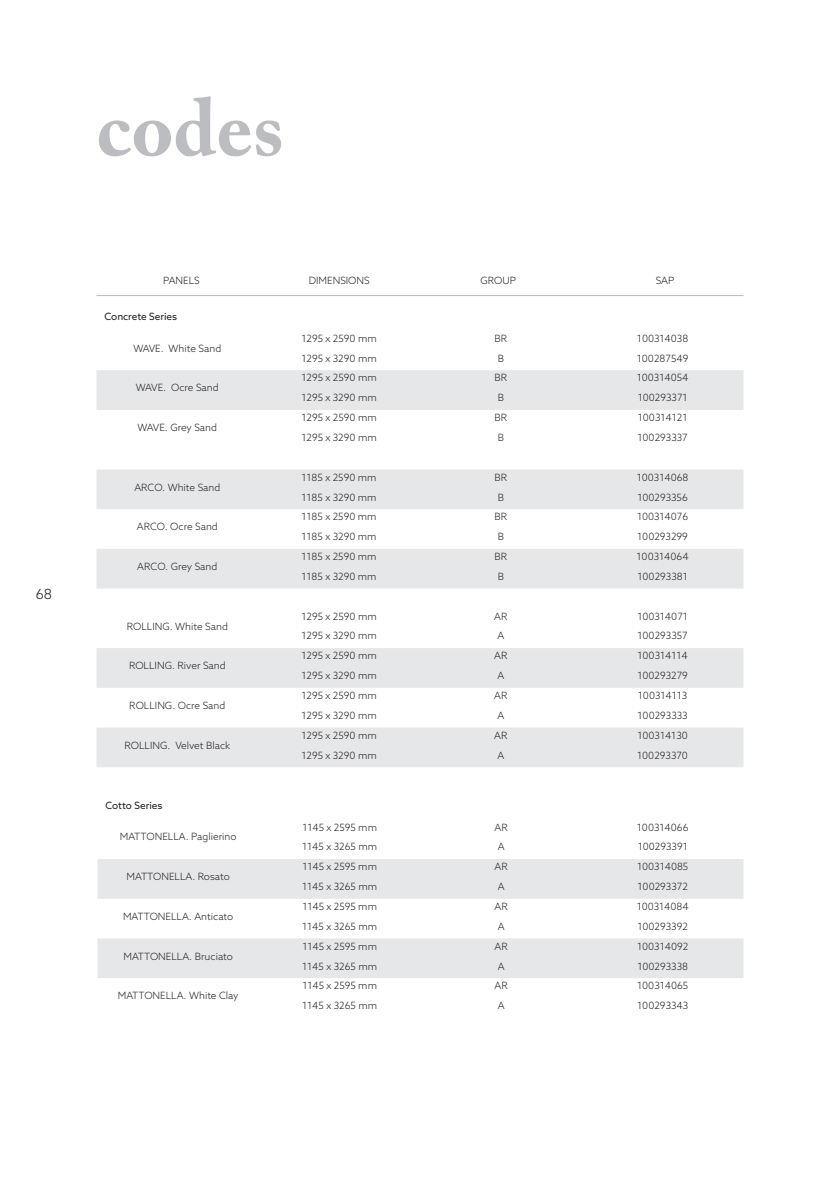
<style>
.page{position:relative;width:840px;height:1191px;background:#fff}
.page>*{position:absolute;margin:0;border:0;box-sizing:border-box;transform-origin:0 0}
.t1{font:700 80px "Adobe Caslon Pro";color:#bcbdc0}
.t2{font:300 14px "Azo Sans";color:#231f20}
.t3{font:300 10px "Azo Sans";color:#231f20}
.t4{font:10px "Azo Sans W01";color:#231f20}
</style>
<div class="page">
<hr style="left:96px;top:295px;width:647px;height:1px;background:#bcbdc0">
<svg style="left:96px;top:370px;width:647px;height:397px"></svg>
<svg style="left:97px;top:859px;width:646px;height:119px;fill:#e6e7e9"></svg>
<h1 class="t1" style="left:96px;top:81px;width:189px">codes</h1>
<h2 class="t2" style="left:36px;top:584px;width:18px">68</h2>
<p class="t3" style="left:163px;top:274px;width:38px">PANELS</p>
<p class="t3" style="left:308px;top:274px;width:62px">DIMENSIONS</p>
<p class="t3" style="left:480px;top:274px;width:37px">GROUP</p>
<p class="t3" style="left:655px;top:274px;width:20px">SAP</p>
<p class="t4" style="left:104px;top:310px;width:74px">Concrete Series</p>
<p class="t3" style="left:133px;top:341px;width:89px">WAVE. White Sand</p>
<p class="t3" style="left:301px;top:332px;width:77px">1295 x 2590 mm</p>
<p class="t3" style="left:494px;top:332px;width:14px">BR</p>
<p class="t3" style="left:636px;top:332px;width:53px">100314038</p>
<p class="t3" style="left:301px;top:351px;width:77px">1295 x 3290 mm</p>
<p class="t3" style="left:497px;top:351px;width:8px">B</p>
<p class="t3" style="left:636px;top:351px;width:53px">100287549</p>
<p class="t3" style="left:136px;top:381px;width:84px">WAVE. Ocre Sand</p>
<p class="t3" style="left:137px;top:421px;width:81px">WAVE. Grey Sand</p>
<p class="t3" style="left:134px;top:480px;width:87px">ARCO. White Sand</p>
<p class="t3" style="left:137px;top:520px;width:82px">ARCO. Ocre Sand</p>
<p class="t3" style="left:137px;top:560px;width:82px">ARCO. Grey Sand</p>
<p class="t3" style="left:127px;top:619px;width:103px">ROLLING. White Sand</p>
<p class="t3" style="left:129px;top:659px;width:98px">ROLLING. River Sand</p>
<p class="t3" style="left:129px;top:699px;width:98px">ROLLING. Ocre Sand</p>
<p class="t3" style="left:124px;top:738px;width:107px">ROLLING. Velvet Black</p>
<p class="t4" style="left:105px;top:799px;width:59px">Cotto Series</p>
<p class="t3" style="left:120px;top:830px;width:118px">MATTONELLA. Paglierino</p>
<p class="t3" style="left:126px;top:870px;width:105px">MATTONELLA. Rosato</p>
<p class="t3" style="left:123px;top:909px;width:112px">MATTONELLA. Anticato</p>
<p class="t3" style="left:123px;top:949px;width:111px">MATTONELLA. Bruciato</p>
<p class="t3" style="left:118px;top:989px;width:122px">MATTONELLA. White Clay</p>
<p class="t3" style="left:301px;top:371px;width:77px">1295 x 2590 mm</p>
<p class="t3" style="left:494px;top:371px;width:14px">BR</p>
<p class="t3" style="left:636px;top:371px;width:53px">100314054</p>
<p class="t3" style="left:301px;top:391px;width:77px">1295 x 3290 mm</p>
<p class="t3" style="left:497px;top:391px;width:8px">B</p>
<p class="t3" style="left:637px;top:391px;width:51px">100293371</p>
<p class="t3" style="left:301px;top:411px;width:77px">1295 x 2590 mm</p>
<p class="t3" style="left:494px;top:411px;width:14px">BR</p>
<p class="t3" style="left:637px;top:411px;width:51px">100314121</p>
<p class="t3" style="left:301px;top:431px;width:77px">1295 x 3290 mm</p>
<p class="t3" style="left:497px;top:431px;width:8px">B</p>
<p class="t3" style="left:637px;top:431px;width:52px">100293337</p>
<p class="t3" style="left:301px;top:470px;width:76px">1185 x 2590 mm</p>
<p class="t3" style="left:494px;top:470px;width:14px">BR</p>
<p class="t3" style="left:636px;top:470px;width:53px">100314068</p>
<p class="t3" style="left:301px;top:490px;width:76px">1185 x 3290 mm</p>
<p class="t3" style="left:497px;top:490px;width:8px">B</p>
<p class="t3" style="left:637px;top:490px;width:52px">100293356</p>
<p class="t3" style="left:301px;top:510px;width:76px">1185 x 2590 mm</p>
<p class="t3" style="left:494px;top:510px;width:14px">BR</p>
<p class="t3" style="left:636px;top:510px;width:53px">100314076</p>
<p class="t3" style="left:301px;top:530px;width:76px">1185 x 3290 mm</p>
<p class="t3" style="left:497px;top:530px;width:8px">B</p>
<p class="t3" style="left:637px;top:530px;width:52px">100293299</p>
<p class="t3" style="left:301px;top:550px;width:76px">1185 x 2590 mm</p>
<p class="t3" style="left:494px;top:550px;width:14px">BR</p>
<p class="t3" style="left:636px;top:550px;width:53px">100314064</p>
<p class="t3" style="left:301px;top:570px;width:76px">1185 x 3290 mm</p>
<p class="t3" style="left:497px;top:570px;width:8px">B</p>
<p class="t3" style="left:637px;top:570px;width:52px">100293381</p>
<p class="t3" style="left:301px;top:609px;width:77px">1295 x 2590 mm</p>
<p class="t3" style="left:494px;top:609px;width:15px">AR</p>
<p class="t3" style="left:637px;top:609px;width:52px">100314071</p>
<p class="t3" style="left:301px;top:629px;width:77px">1295 x 3290 mm</p>
<p class="t3" style="left:497px;top:629px;width:8px">A</p>
<p class="t3" style="left:637px;top:629px;width:52px">100293357</p>
<p class="t3" style="left:301px;top:649px;width:77px">1295 x 2590 mm</p>
<p class="t3" style="left:494px;top:649px;width:15px">AR</p>
<p class="t3" style="left:637px;top:649px;width:52px">100314114</p>
<p class="t3" style="left:301px;top:669px;width:77px">1295 x 3290 mm</p>
<p class="t3" style="left:497px;top:669px;width:8px">A</p>
<p class="t3" style="left:637px;top:669px;width:52px">100293279</p>
<p class="t3" style="left:301px;top:689px;width:77px">1295 x 2590 mm</p>
<p class="t3" style="left:494px;top:689px;width:15px">AR</p>
<p class="t3" style="left:637px;top:689px;width:51px">100314113</p>
<p class="t3" style="left:301px;top:709px;width:77px">1295 x 3290 mm</p>
<p class="t3" style="left:497px;top:709px;width:8px">A</p>
<p class="t3" style="left:637px;top:709px;width:52px">100293333</p>
<p class="t3" style="left:301px;top:728px;width:77px">1295 x 2590 mm</p>
<p class="t3" style="left:494px;top:728px;width:15px">AR</p>
<p class="t3" style="left:637px;top:728px;width:52px">100314130</p>
<p class="t3" style="left:301px;top:748px;width:77px">1295 x 3290 mm</p>
<p class="t3" style="left:497px;top:748px;width:8px">A</p>
<p class="t3" style="left:637px;top:748px;width:52px">100293370</p>
<p class="t3" style="left:302px;top:820px;width:76px">1145 x 2595 mm</p>
<p class="t3" style="left:494px;top:820px;width:15px">AR</p>
<p class="t3" style="left:636px;top:820px;width:53px">100314066</p>
<p class="t3" style="left:302px;top:840px;width:76px">1145 x 3265 mm</p>
<p class="t3" style="left:497px;top:840px;width:8px">A</p>
<p class="t3" style="left:637px;top:840px;width:51px">100293391</p>
<p class="t3" style="left:302px;top:860px;width:76px">1145 x 2595 mm</p>
<p class="t3" style="left:494px;top:860px;width:15px">AR</p>
<p class="t3" style="left:636px;top:860px;width:53px">100314085</p>
<p class="t3" style="left:302px;top:880px;width:76px">1145 x 3265 mm</p>
<p class="t3" style="left:497px;top:880px;width:8px">A</p>
<p class="t3" style="left:637px;top:880px;width:52px">100293372</p>
<p class="t3" style="left:302px;top:900px;width:76px">1145 x 2595 mm</p>
<p class="t3" style="left:494px;top:900px;width:15px">AR</p>
<p class="t3" style="left:636px;top:900px;width:54px">100314084</p>
<p class="t3" style="left:302px;top:919px;width:76px">1145 x 3265 mm</p>
<p class="t3" style="left:497px;top:919px;width:8px">A</p>
<p class="t3" style="left:637px;top:919px;width:52px">100293392</p>
<p class="t3" style="left:302px;top:939px;width:76px">1145 x 2595 mm</p>
<p class="t3" style="left:494px;top:939px;width:15px">AR</p>
<p class="t3" style="left:636px;top:939px;width:53px">100314092</p>
<p class="t3" style="left:302px;top:959px;width:76px">1145 x 3265 mm</p>
<p class="t3" style="left:497px;top:959px;width:8px">A</p>
<p class="t3" style="left:637px;top:959px;width:52px">100293338</p>
<p class="t3" style="left:302px;top:979px;width:76px">1145 x 2595 mm</p>
<p class="t3" style="left:494px;top:979px;width:15px">AR</p>
<p class="t3" style="left:636px;top:979px;width:53px">100314065</p>
<p class="t3" style="left:302px;top:999px;width:76px">1145 x 3265 mm</p>
<p class="t3" style="left:497px;top:999px;width:8px">A</p>
<p class="t3" style="left:637px;top:999px;width:52px">100293343</p>
</div>
